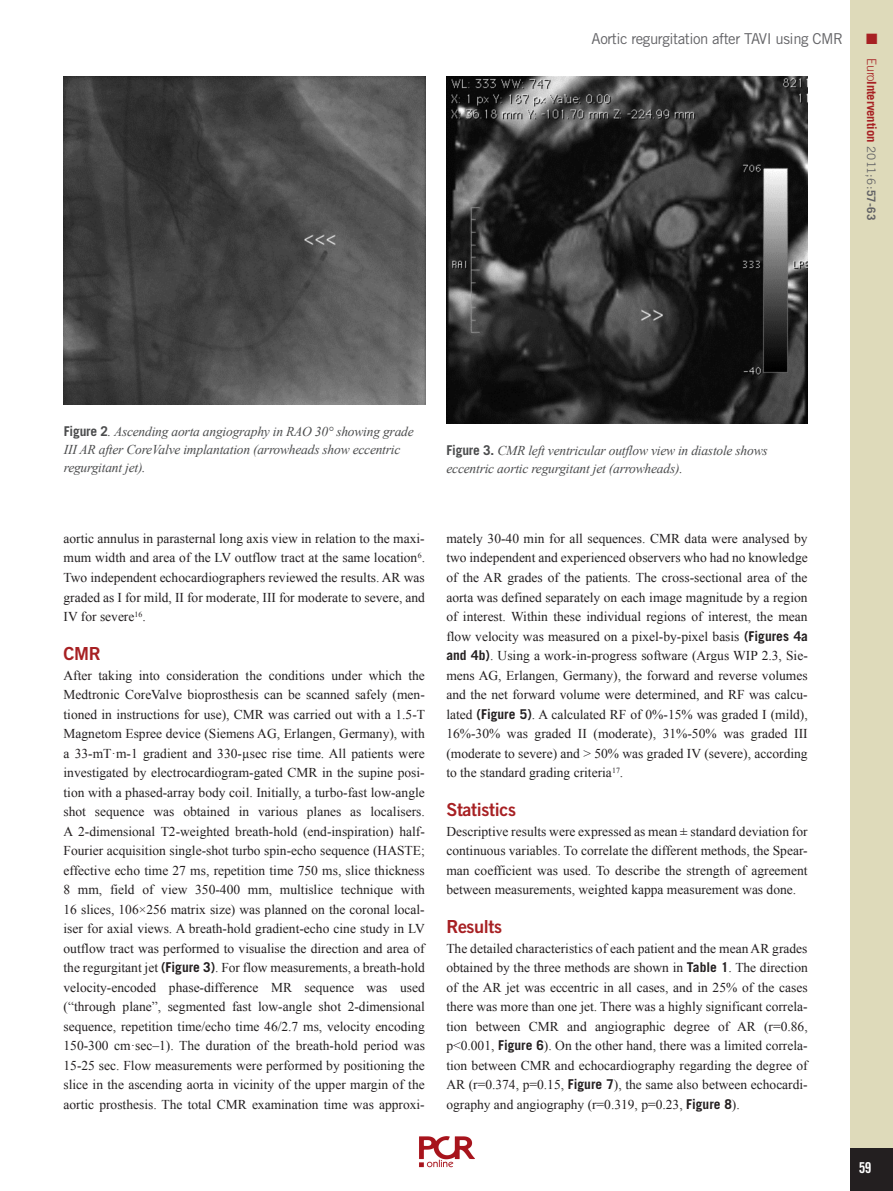
<style>
.page{position:relative;width:893px;height:1191px;background:#fff}
.page>*{position:absolute;margin:0;border:0;box-sizing:border-box;transform-origin:0 0}
.t1{font:18px "Trade Gothic LT Std Bd 2";letter-spacing:-.02em;color:#a72023}
.t2{font:15px "Trade Gothic LT Std";letter-spacing:-.03em;color:#636366}
.t3{font:15px "Trade Gothic LT Std Bd Cn 20";color:#fff}
.t4{font:15px "Zapf Dingbats ITC";color:#a72023}
.t5{font:13.5px/19.5px "Times New Roman";color:#231f20;text-align:justify}
.t6{font:italic 13.5px/18px "Times New Roman";letter-spacing:-.015em;color:#4b4c4d}
.t7{font:700 12.75px "Trade Gothic LT Std";letter-spacing:-.01em;color:#a72023}
.s1{font-weight:300}
.s2{font-weight:400;font-size:11.7px;color:#636366}
.s3{font-size:11.7px;color:#636366}
.s4{font-family:"Trade Gothic LT Std";font-weight:700;font-style:normal}
.s5{font-family:"Trade Gothic LT Std";font-weight:700}
</style>
<div class="page">
<img style="left:419px;top:1136px;width:56px;height:32px">
<div style="left:850px;top:0;width:43px;height:1191px;background:#dedaba"></div>
<div style="left:850px;top:1148px;width:43px;height:43px;background:#231f20"></div>
<img style="left:64px;top:77px;width:361px;height:327px">
<img style="left:446px;top:77px;width:362px;height:347px">
<p class="t2" style="left:592px;top:33px;width:253px">Aortic regurgitation after TAVI using CMR</p>
<p class="t4" style="left:866px;top:33px;width:13px">■</p>
<p class="t7" style="left:877px;top:58px;width:164px;rotate:90deg"><span class="s1">Euro</span>Intervention <span class="s2">2011;6:</span><span class="s3">57-63</span></p>
<p class="t6" style="left:64px;top:423px;width:351px"><span class="s4">Figure 2</span>. Ascending aorta angiography in RAO 30° showing grade<br>III AR after CoreValve implantation (arrowheads show eccentric regurgitant jet).</p>
<p class="t6" style="left:446px;top:443px;width:323px"><span class="s4">Figure 3.</span> CMR left ventricular outflow view in diastole shows eccentric aortic regurgitant jet (arrowheads).</p>
<p class="t5" style="left:64px;top:530px;width:363px">aortic annulus in parasternal long axis view in relation to the maxi&shy;mum width and area of the LV outflow tract at the same location<sup>6</sup>.<br>Two independent echocardiographers reviewed the results. AR was graded as I for mild, II for moderate, III for moderate to severe, and IV for severe<sup>16</sup>.</p>
<h1 class="t1" style="left:64px;top:647px;width:39px">CMR</h1>
<p class="t5" style="left:64px;top:666px;width:363px">After taking into consideration the conditions under which the Medtronic CoreValve bioprosthesis can be scanned safely (men&shy;tioned in instructions for use), CMR was carried out with a 1.5-T Magnetom Espree device (Siemens AG, Erlangen, Germany), with a 33-mT·m-1 gradient and 330-µsec rise time. All patients were investigated by electrocardiogram-gated CMR in the supine posi&shy;tion with a phased-array body coil. Initially, a turbo-fast low-angle shot sequence was obtained in various planes as localisers.<br>A 2-dimensional T2-weighted breath-hold (end-inspiration) half-Fourier acquisition single-shot turbo spin-echo sequence (HASTE; effective echo time 27 ms, repetition time 750 ms, slice thickness 8 mm, field of view 350-400 mm, multislice technique with 16 slices, 106×256 matrix size) was planned on the coronal local&shy;iser for axial views. A breath-hold gradient-echo cine study in LV outflow tract was performed to visualise the direction and area of the regurgitant jet <span class="s5">(Figure 3)</span>. For flow measurements, a breath-hold velocity-encoded phase-difference MR sequence was used (“through plane”, segmented fast low-angle shot 2-dimensional sequence, repetition time/echo time 46/2.7 ms, velocity encoding 150-300 cm·sec–1). The duration of the breath-hold period was 15-25 sec. Flow measurements were performed by positioning the slice in the ascending aorta in vicinity of the upper margin of the aortic prosthesis. The total CMR examination time was approxi-</p>
<p class="t5" style="left:446px;top:530px;width:363px">mately 30-40 min for all sequences. CMR data were analysed by two independent and experienced observers who had no knowledge of the AR grades of the patients. The cross-sectional area of the aorta was defined separately on each image magnitude by a region of interest. Within these individual regions of interest, the mean flow velocity was measured on a pixel-by-pixel basis <span class="s5">(Figures 4a and 4b)</span>. Using a work-in-progress software (Argus WIP 2.3, Sie&shy;mens AG, Erlangen, Germany), the forward and reverse volumes and the net forward volume were determined, and RF was calcu&shy;lated <span class="s5">(Figure 5)</span>. A calculated RF of 0%-15% was graded I (mild), 16%-30% was graded II (moderate), 31%-50% was graded III (moderate to severe) and &gt; 50% was graded IV (severe), according to the standard grading criteria<sup>17</sup>.</p>
<h1 class="t1" style="left:446px;top:803px;width:71px">Statistics</h1>
<p class="t5" style="left:446px;top:822px;width:363px">Descriptive results were expressed as mean ± standard deviation for continuous variables. To correlate the different methods, the Spear&shy;man coefficient was used. To describe the strength of agreement between measurements, weighted kappa measurement was done.</p>
<h1 class="t1" style="left:446px;top:920px;width:57px">Results</h1>
<p class="t5" style="left:446px;top:939px;width:363px">The detailed characteristics of each patient and the mean AR grades obtained by the three methods are shown in <span class="s5">Table 1</span>. The direction of the AR jet was eccentric in all cases, and in 25% of the cases there was more than one jet. There was a highly significant correla&shy;tion between CMR and angiographic degree of AR (r=0.86, p&lt;0.001, <span class="s5">Figure 6</span>). On the other hand, there was a limited correla&shy;tion between CMR and echocardiography regarding the degree of AR (r=0.374, p=0.15, <span class="s5">Figure 7</span>), the same also between echocardi&shy;ography and angiography (r=0.319, p=0.23, <span class="s5">Figure 8</span>).</p>
<p class="t3" style="left:859px;top:1162px;width:14px">59</p>
</div>
